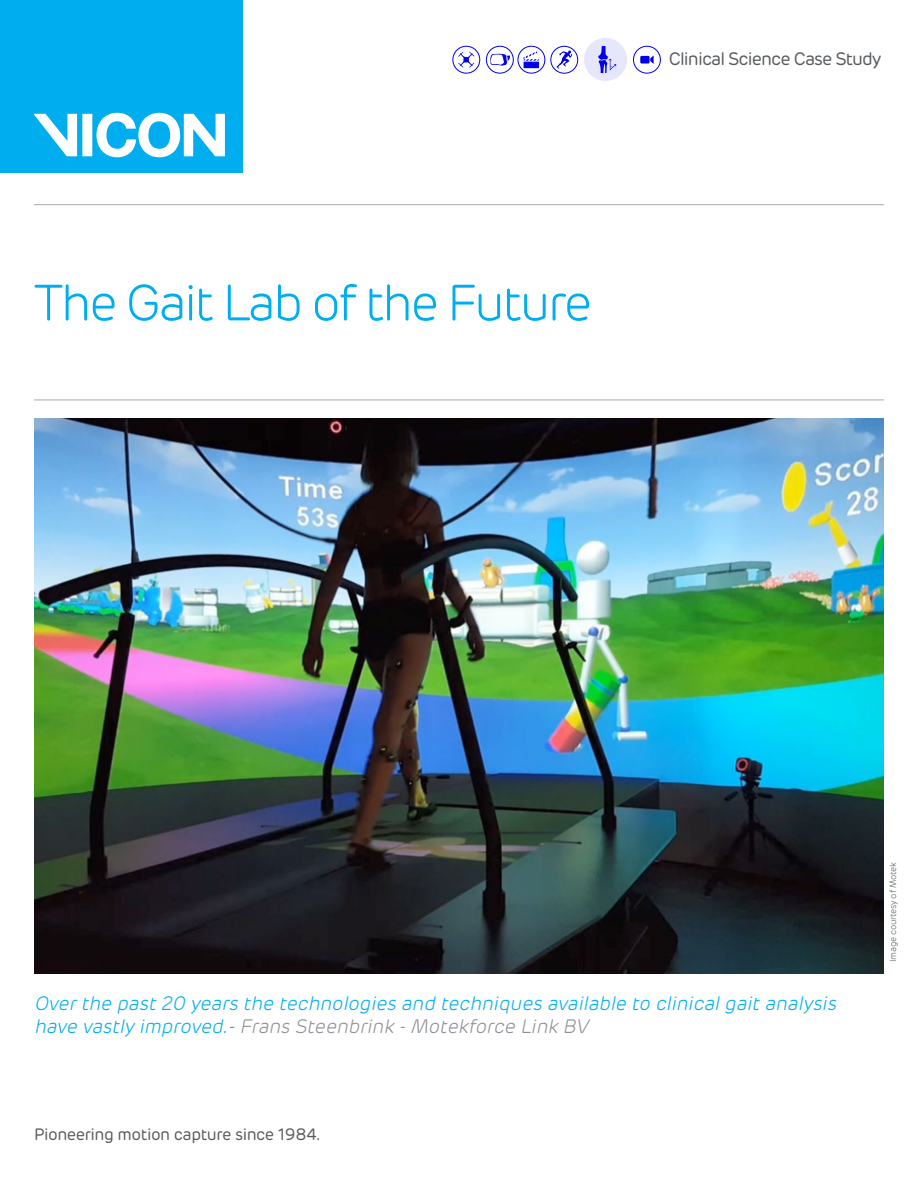
<style>
.page{position:relative;width:918px;height:1188px;background:#fff}
.page>*{position:absolute;margin:0;border:0;box-sizing:border-box;transform-origin:0 0}
.t1{font:300 51px "Rubrik";letter-spacing:-.06em;color:#00aeef}
.t2{font:italic 300 19.5px/22.5px "Rubrik";color:#00aeef}
.t3{font:18px "Rubrik";letter-spacing:-.05em;color:#575b5e}
.t4{font:16.5px "Rubrik";letter-spacing:-.03em;color:#575b5e}
.t5{font:300 9px "Rubrik";letter-spacing:-.03em;color:#575b5e}
.s1{color:#8d9195}
</style>
<div class="page">
<div style="left:0;top:0;width:242px;height:172px;background:#00aeef"></div>
<svg style="left:33px;top:113px;width:192px;height:44px"></svg>
<hr style="left:34px;top:399px;width:850px;height:1px;background:#a7a9ac">
<hr style="left:34px;top:204px;width:850px;height:1px;background:#a7a9ac">
<img style="left:34px;top:418px;width:850px;height:556px">
<div style="left:633px;top:46px;width:28px;height:27px;border:1px solid #0000ec;border-radius:50%"></div>
<svg style="left:640px;top:56px;width:14px;height:8px"></svg>
<svg style="left:453px;top:46px;width:27px;height:27px"></svg>
<div style="left:453px;top:46px;width:27px;height:27px;border:1px solid #0000ec;border-radius:50%"></div>
<svg style="left:458px;top:52px;width:17px;height:16px"></svg>
<div style="left:584px;top:38px;width:44px;height:43px;background:#e6e6fd;border-radius:50%"></div>
<div style="left:583px;top:37px;width:45px;height:45px;border:1px solid #fff;border-radius:50%"></div>
<svg style="left:518px;top:46px;width:27px;height:27px"></svg>
<div style="left:518px;top:46px;width:27px;height:27px;border:1px solid #0000ec;border-radius:50%"></div>
<svg style="left:523px;top:51px;width:16px;height:17px"></svg>
<svg style="left:598px;top:46px;width:18px;height:27px"></svg>
<svg style="left:486px;top:46px;width:27px;height:27px"></svg>
<div style="left:486px;top:46px;width:28px;height:27px;border:1px solid #0000ec;border-radius:50%"></div>
<svg style="left:490px;top:54px;width:20px;height:12px"></svg>
<svg style="left:551px;top:46px;width:27px;height:27px"></svg>
<div style="left:551px;top:46px;width:27px;height:27px;border:1px solid #0000ec;border-radius:50%"></div>
<svg style="left:557px;top:51px;width:15px;height:17px"></svg>
<p class="t3" style="left:669px;top:48px;width:214px">Clinical Science Case Study</p>
<h1 class="t1" style="left:33px;top:273px;width:561px">The Gait Lab of the Future</h1>
<p class="t2" style="left:34px;top:993px;width:808px">Overthe past20 years the technologies and techniques available to clinicalgaitanalysis have vastly improved.-<span class="s1">Frans Steenbrink -Motekforce Link BV</span></p>
<p class="t4" style="left:34px;top:1124px;width:289px">Pioneering motion capture since 1984.</p>
<p class="t5" style="left:888px;top:962px;width:101px;rotate:-90deg">Image courtesy of Motek</p>
</div>
